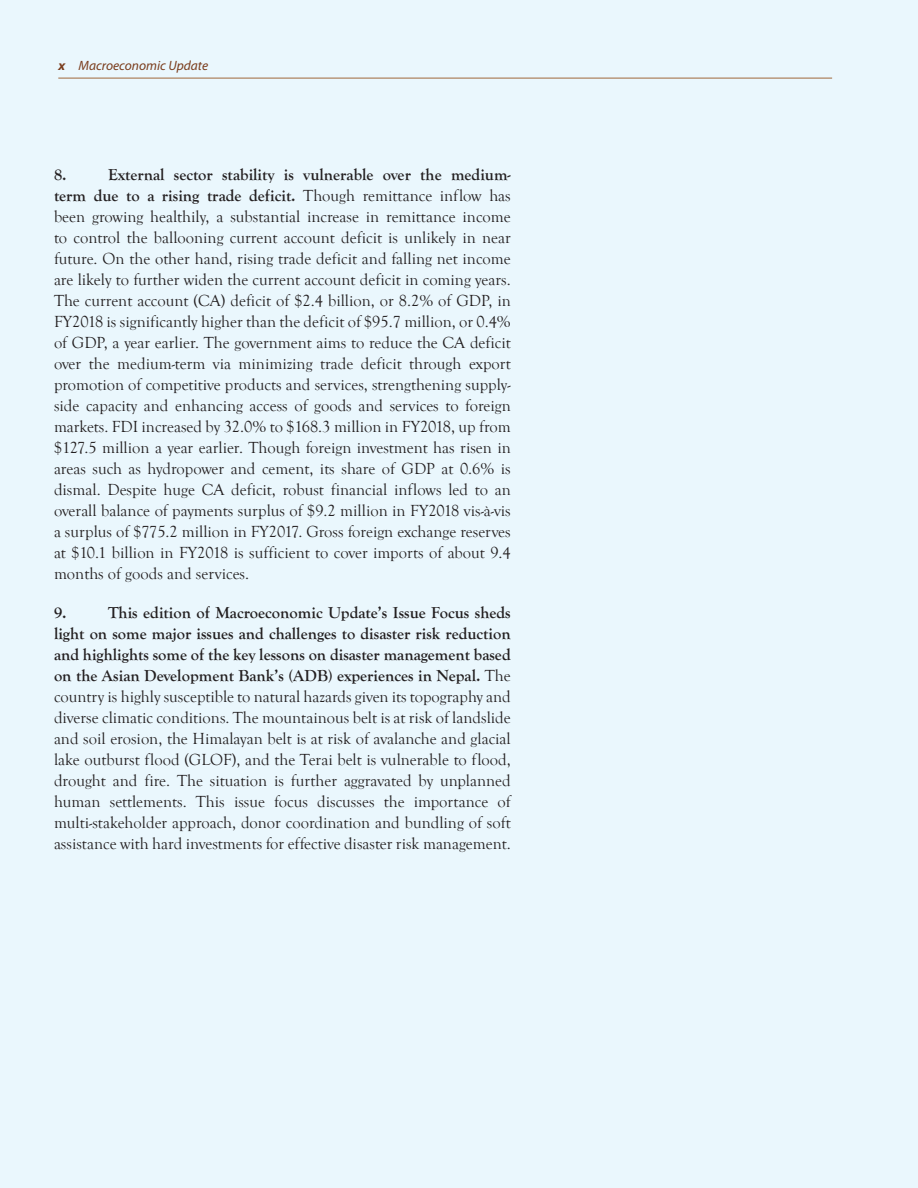
<style>
.page{position:relative;width:918px;height:1188px;background:#eaf7fd}
.page>*{position:absolute;margin:0;border:0;box-sizing:border-box;transform-origin:0 0}
.Body_text{font:16.5px/21px "Goudy Old Style T";color:#231f20;text-align:justify}
.Body_text-2{font:700 16.5px "Goudy Old Style T";color:#231f20}
.t1{font:italic 13.5px "Myriad Pro";color:#7a3c1c}
.s1{font-weight:700}
</style>
<div class="page">
<hr style="left:58px;top:78px;width:774px;height:1px;background:#a0673a">
<p class="t1" style="left:58px;top:58px;width:151px"><span class="s1">x</span> Macroeconomic Update</p>
<p class="Body_text" style="left:54px;top:164px;width:458px;text-indent:54px"><span class="s1">External sector stability is vulnerable over the medium&shy;term due to a rising trade deficit.</span> Though remittance inflow has been growing healthily, a substantial increase in remittance income to control the ballooning current account deficit is unlikely in near future. On the other hand, rising trade deficit and falling net income are likely to further widen the current account deficit in coming years.<br>The current account (CA) deficit of $2.4 billion, or 8.2% of GDP, in FY2018 is significantly higher than the deficit of $95.7 million, or 0.4% of GDP, a year earlier. The government aims to reduce the CA deficit over the medium-term via minimizing trade deficit through export promotion of competitive products and services, strengthening supply&shy;side capacity and enhancing access of goods and services to foreign markets. FDI increased by 32.0% to $168.3 million in FY2018, up from $127.5 million a year earlier. Though foreign investment has risen in areas such as hydropower and cement, its share of GDP at 0.6% is dismal. Despite huge CA deficit, robust financial inflows led to an overall balance of payments surplus of $9.2 million in FY2018 vis-à-vis a surplus of $775.2 million in FY2017. Gross foreign exchange reserves at $10.1 billion in FY2018 is sufficient to cover imports of about 9.4 months of goods and services.</p>
<p class="Body_text-2" style="left:54px;top:603px;width:14px">9.</p>
<p class="Body_text-2" style="left:54px;top:165px;width:14px">8.</p>
<p class="Body_text" style="left:54px;top:602px;width:458px;text-indent:54px"><span class="s1">This edition of Macroeconomic Update’s Issue Focus sheds light on some major issues and challenges to disaster risk reduction and highlights some of the key lessons on disaster management based on the Asian Development Bank’s (ADB) experiences in Nepal.</span> The country is highly susceptible to natural hazards given its topography and diverse climatic conditions. The mountainous belt is at risk of landslide and soil erosion, the Himalayan belt is at risk of avalanche and glacial lake outburst flood (GLOF), and the Terai belt is vulnerable to flood, drought and fire. The situation is further aggravated by unplanned human settlements. This issue focus discusses the importance of multi-stakeholder approach, donor coordination and bundling of soft assistance with hard investments for effective disaster risk management.</p>
</div>
